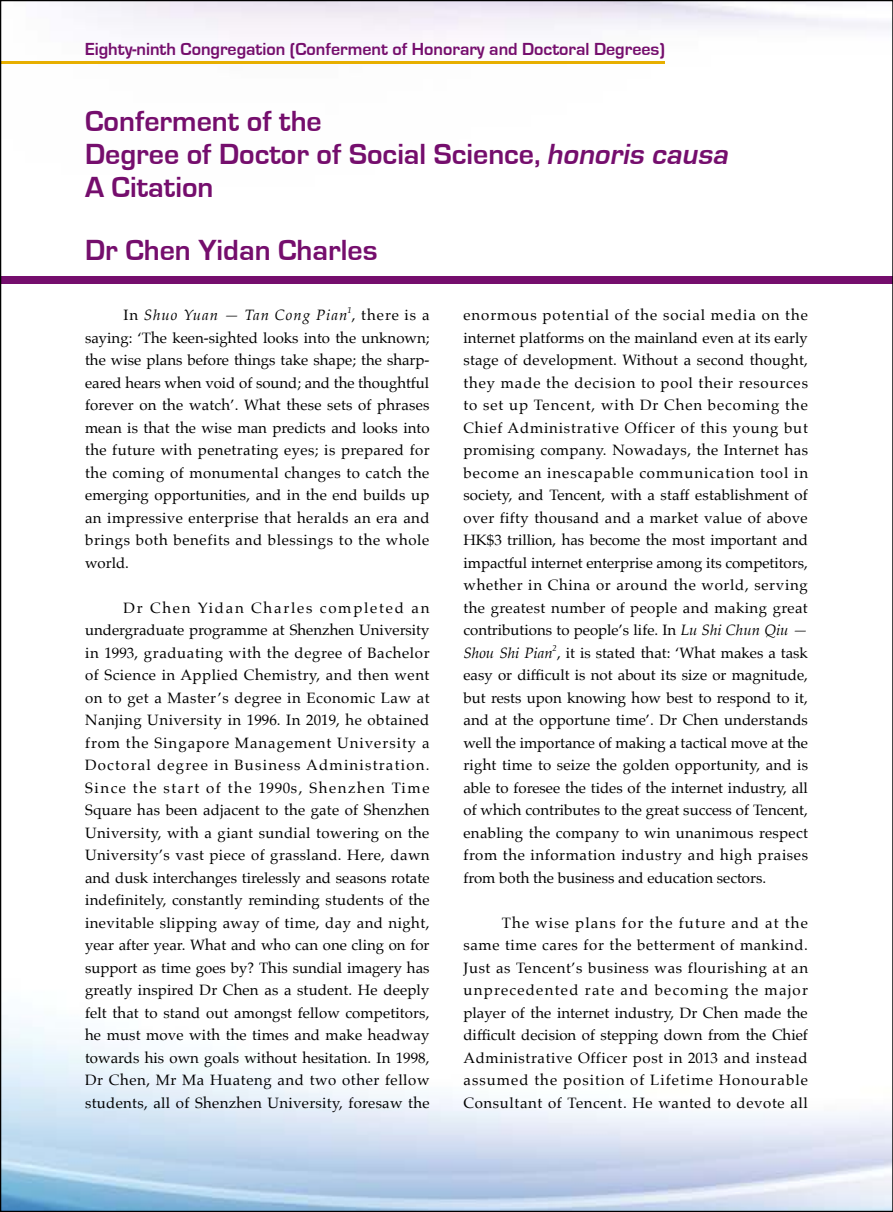
<style>
.page{position:relative;width:893px;height:1212px;background:#fff}
.page>*{position:absolute;margin:0;border:0;box-sizing:border-box;transform-origin:0 0}
.t1{font:700 30px/33px "Eurostile";color:#750e6d}
.t2{font:700 18px "Eurostile";color:#750e6d}
.t3{font:15px/22.5px "Palatino";letter-spacing:.02em;color:#000;text-align:justify}
.t4{font:italic 15px "Palatino";letter-spacing:.065em;color:#000}
.t5{font:italic 8.7px "Palatino";color:#000}
.s1{font-style:italic}
.s2{font-style:normal}
</style>
<div class="page">
<img style="left:2px;top:1015px;width:889px;height:195px">
<img style="left:2px;top:2px;width:889px;height:282px">
<hr style="left:0;top:61px;width:665px;height:3px;background:#e7af00">
<div style="left:0;top:276px;width:893px;height:7px;background:#750e6d"></div>
<svg style="left:892px;top:0;width:1px;height:1212px"></svg>
<p class="t2" style="left:85px;top:39px;width:581px">Eighty-ninth Congregation (Conferment of Honorary and Doctoral Degrees)</p>
<h1 class="t1" style="left:85px;top:105px;width:650px">Conferment of the<br>Degree of Doctor of Social Science, <span class="s1">honoris causa<br></span>A Citation</h1>
<h1 class="t1" style="left:85px;top:234px;width:294px">Dr Chen Yidan Charles</h1>
<p class="t5" style="left:347px;top:303px;width:6px">1</p>
<p class="t3" style="left:85px;top:326px;width:346px">saying: ‘The keen-sighted looks into the unknown; the wise plans before things take shape; the sharp&shy;eared hears when void of sound; and the thoughtful forever on the watch’. What these sets of phrases mean is that the wise man predicts and looks into the future with penetrating eyes; is prepared for the coming of monumental changes to catch the emerging opportunities, and in the end builds up an impressive enterprise that heralds an era and brings both benefits and blessings to the whole world.</p>
<p class="t3" style="left:85px;top:596px;width:346px;text-indent:38px">Dr Chen Yidan Charles completed an undergraduate programme at Shenzhen University in 1993, graduating with the degree of Bachelor of Science in Applied Chemistry, and then went on to get a Master’s degree in Economic Law at Nanjing University in 1996. In 2019, he obtained from the Singapore Management University a Doctoral degree in Business Administration.<br>Since the start of the 1990s, Shenzhen Time Square has been adjacent to the gate of Shenzhen University, with a giant sundial towering on the University’s vast piece of grassland. Here, dawn and dusk interchanges tirelessly and seasons rotate indefinitely, constantly reminding students of the inevitable slipping away of time, day and night, year after year. What and who can one cling on for support as time goes by? This sundial imagery has greatly inspired Dr Chen as a student. He deeply felt that to stand out amongst fellow competitors, he must move with the times and make headway towards his own goals without hesitation. In 1998, Dr Chen, Mr Ma Huateng and two other fellow students, all of Shenzhen University, foresaw the</p>
<p class="t4" style="left:123px;top:302px;width:308px"><span class="s2">In</span> Shuo Yuan — Tan Cong Pian <span class="s2">, there is a</span></p>
<p class="t3" style="left:463px;top:304px;width:346px">enormous potential of the social media on the internet platforms on the mainland even at its early stage of development. Without a second thought, they made the decision to pool their resources to set up Tencent, with Dr Chen becoming the Chief Administrative Officer of this young but promising company. Nowadays, the Internet has become an inescapable communication tool in society, and Tencent, with a staff establishment of over fifty thousand and a market value of above HK$3 trillion, has become the most important and impactful internet enterprise among its competitors, whether in China or around the world, serving the greatest number of people and making great contributions to people’s life. In <span class="s1">Lu Shi Chun Qiu — Shou Shi Pian</span> , it is stated that: ‘What makes a task</p>
<p class="t5" style="left:553px;top:640px;width:6px">2</p>
<p class="t3" style="left:463px;top:664px;width:346px">easy or difficult is not about its size or magnitude, but rests upon knowing how best to respond to it, and at the opportune time’. Dr Chen understands well the importance of making a tactical move at the right time to seize the golden opportunity, and is able to foresee the tides of the internet industry, all of which contributes to the great success of Tencent, enabling the company to win unanimous respect from the information industry and high praises from both the business and education sectors.</p>
<p class="t3" style="left:463px;top:911px;width:346px;text-indent:38px">The wise plans for the future and at the same time cares for the betterment of mankind.<br>Just as Tencent’s business was flourishing at an unprecedented rate and becoming the major player of the internet industry, Dr Chen made the difficult decision of stepping down from the Chief Administrative Officer post in 2013 and instead assumed the position of Lifetime Honourable Consultant of Tencent. He wanted to devote all</p>
</div>
